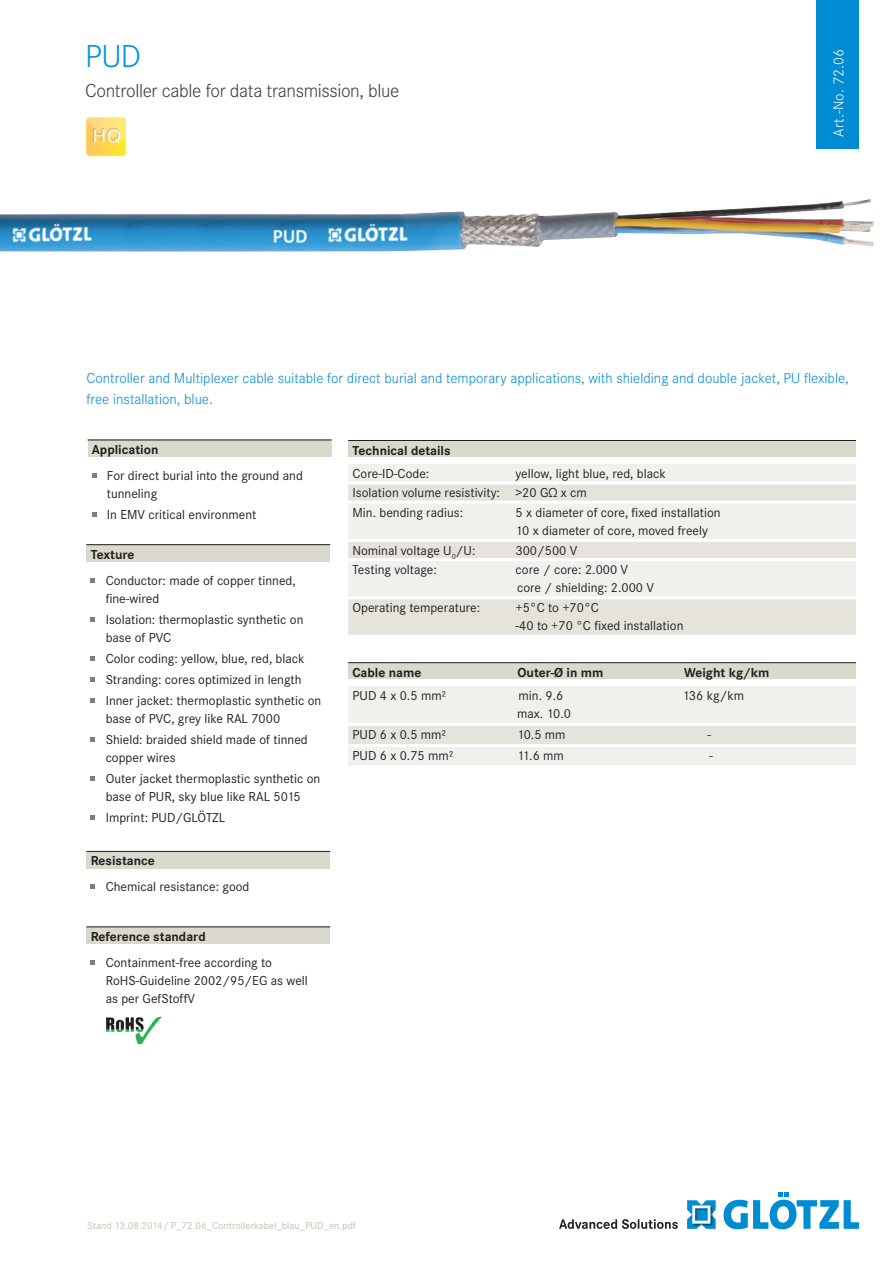
<style>
.page{position:relative;width:893px;height:1263px;background:#fff}
.page>*{position:absolute;margin:0;border:0;box-sizing:border-box;transform-origin:0 0}
.t1{font:300 33px "Corporate S";color:#0094d6}
.t2{font:300 19.5px "Corporate S";letter-spacing:-.02em;color:#3e3e3f}
.t3{font:300 15px/21px "Corporate S";color:#008cd3}
.t4{font:300 15px "Corporate S";letter-spacing:.01em;color:#fff}
.t5{font:13.5px/18px "Corporate S";color:#231f20}
.t6{font:700 13.5px "Corporate S";color:#231f20}
.t7{font:10.5px "Corporate S";color:#c5c0b1}
</style>
<div class="page">
<svg style="left:687px;top:1200px;width:29px;height:29px"></svg>
<svg style="left:723px;top:1192px;width:136px;height:37px"></svg>
<div style="left:816px;top:0;width:43px;height:149px;background:#008cd3"></div>
<svg style="left:559px;top:1219px;width:119px;height:10px"></svg>
<div style="left:88px;top:440px;width:243px;height:17px;background:#dbd8cd"></div>
<hr style="left:88px;top:440px;width:243px;height:1px;background:#231f20">
<svg style="left:92px;top:473px;width:4px;height:5px"></svg>
<svg style="left:92px;top:512px;width:4px;height:5px"></svg>
<div style="left:86px;top:545px;width:244px;height:17px;background:#dbd8cd"></div>
<hr style="left:86px;top:544px;width:244px;height:1px;background:#231f20">
<svg style="left:91px;top:578px;width:4px;height:4px"></svg>
<svg style="left:91px;top:617px;width:4px;height:4px"></svg>
<svg style="left:91px;top:656px;width:4px;height:4px"></svg>
<svg style="left:91px;top:677px;width:4px;height:4px"></svg>
<svg style="left:91px;top:698px;width:4px;height:4px"></svg>
<svg style="left:91px;top:737px;width:4px;height:4px"></svg>
<svg style="left:91px;top:776px;width:4px;height:4px"></svg>
<svg style="left:91px;top:815px;width:4px;height:4px"></svg>
<div style="left:86px;top:851px;width:244px;height:17px;background:#dbd8cd"></div>
<hr style="left:86px;top:851px;width:244px;height:1px;background:#231f20">
<svg style="left:91px;top:885px;width:4px;height:4px"></svg>
<div style="left:858px;top:662px;width:16px;height:538px;background:#fff"></div>
<img style="left:85px;top:117px;width:41px;height:39px">
<div style="left:348px;top:440px;width:540px;height:17px;background:#dbd8cd"></div>
<div style="left:348px;top:464px;width:508px;height:17px;background:#f1f0ed"></div>
<svg style="left:348px;top:484px;width:508px;height:151px;background:#ebe9e4"></svg>
<hr style="left:348px;top:440px;width:540px;height:1px;background:#231f20">
<hr style="left:348px;top:558px;width:540px;height:3px;background:#fff">
<hr style="left:348px;top:596px;width:540px;height:3px;background:#fff">
<hr style="left:348px;top:501px;width:540px;height:3px;background:#fff">
<hr style="left:348px;top:539px;width:540px;height:3px;background:#fff">
<svg style="left:348px;top:663px;width:508px;height:102px;background:#ebeae5"></svg>
<hr style="left:348px;top:662px;width:542px;height:1px;background:#231f20">
<hr style="left:348px;top:723px;width:541px;height:3px;background:#fff">
<hr style="left:348px;top:744px;width:541px;height:3px;background:#fff">
<div style="left:857px;top:425px;width:36px;height:381px;background:#fff"></div>
<img style="left:0;top:199px;width:874px;height:53px">
<div style="left:86px;top:927px;width:244px;height:17px;background:#dbd8cd"></div>
<hr style="left:86px;top:926px;width:244px;height:1px;background:#231f20">
<svg style="left:91px;top:960px;width:4px;height:5px"></svg>
<img style="left:106px;top:1016px;width:55px;height:28px">
<h1 class="t1" style="left:85px;top:46px;width:58px">PUD</h1>
<h2 class="t2" style="left:85px;top:84px;width:316px">Controller cable for data transmission, blue</h2>
<p class="t4" style="left:833px;top:137px;width:89px;rotate:-90deg">Art.-No. 72.06</p>
<p class="t3" style="left:86px;top:369px;width:764px">Controller and Multiplexer cable suitable for direct burial and temporary applications, with shielding and double jacket, PU flexible, free installation, blue.</p>
<p class="t6" style="left:92px;top:445px;width:68px">Application</p>
<p class="t5" style="left:107px;top:468px;width:198px">For direct burial into the ground and tunneling</p>
<p class="t5" style="left:107px;top:507px;width:151px">In EMV critical environment</p>
<p class="t6" style="left:91px;top:550px;width:45px">Texture</p>
<p class="t5" style="left:106px;top:572px;width:191px">Conductor: made of copper tinned, fine-wired</p>
<p class="t5" style="left:106px;top:611px;width:199px">Isolation: thermoplastic synthetic on base of PVC</p>
<p class="t5" style="left:106px;top:649px;width:217px;line-height:21px">Color coding: yellow, blue, red, black<br>Stranding: cores optimized in length<br>Inner jacket: thermoplastic synthetic on</p>
<p class="t5" style="left:106px;top:709px;width:204px;line-height:21px">base of PVC, grey like RAL 7000<br>Shield: braided shield made of tinned</p>
<p class="t5" style="left:106px;top:748px;width:216px;line-height:21px">copper wires<br>Outer jacket thermoplastic synthetic on</p>
<p class="t5" style="left:106px;top:787px;width:197px;line-height:21px">base of PUR, sky blue like RAL 5015<br>Imprint: PUD/GLÖTZL</p>
<p class="t6" style="left:91px;top:856px;width:66px">Resistance</p>
<p class="t5" style="left:106px;top:879px;width:145px">Chemical resistance: good</p>
<p class="t6" style="left:91px;top:932px;width:117px">Reference standard</p>
<p class="t5" style="left:106px;top:955px;width:204px">Containment-free according to<br>RoHS-Guideline 2002/95/EG as well as per GefStoffV</p>
<p class="t6" style="left:352px;top:446px;width:100px">Technical details</p>
<p class="t5" style="left:352px;top:466px;width:78px">Core-ID-Code:</p>
<p class="t5" style="left:352px;top:466px;width:315px;line-height:19.2px;text-indent:163px">yellow, light blue, red, black<br>Isolation volume resistivity: &gt;20 GΩ x cm<br>Min. bending radius:</p>
<p class="t5" style="left:516px;top:504px;width:207px">5 x diameter of core, fixed installation<br>10 x diameter of core, moved freely</p>
<p class="t5" style="left:352px;top:543px;width:125px">Nominal voltage U<sub>0</sub>/U:</p>
<p class="t5" style="left:516px;top:543px;width:63px">300/500 V</p>
<p class="t5" style="left:352px;top:562px;width:86px">Testing voltage:</p>
<p class="t5" style="left:516px;top:562px;width:140px">core / core: 2.000 V core / shielding: 2.000 V</p>
<p class="t5" style="left:352px;top:600px;width:129px">Operating temperature:</p>
<p class="t5" style="left:516px;top:600px;width:169px">+5°C to +70°C<br>-40 to +70 °C fixed installation</p>
<p class="t6" style="left:352px;top:668px;width:70px">Cable name</p>
<p class="t6" style="left:517px;top:668px;width:87px">Outer-Ø in mm</p>
<p class="t6" style="left:684px;top:668px;width:87px">Weight kg/km</p>
<p class="t5" style="left:352px;top:688px;width:95px">PUD 4 x 0.5 mm²</p>
<p class="t5" style="left:519px;top:688px;width:46px">min. 9.6</p>
<p class="t5" style="left:682px;top:688px;width:63px">136 kg/km</p>
<p class="t5" style="left:517px;top:706px;width:55px">max. 10.0</p>
<p class="t5" style="left:352px;top:727px;width:95px">PUD 6 x 0.5 mm²</p>
<p class="t5" style="left:517px;top:727px;width:50px">10.5 mm</p>
<p class="t5" style="left:708px;top:727px;width:5px">-</p>
<p class="t5" style="left:352px;top:748px;width:103px">PUD 6 x 0.75 mm²</p>
<p class="t5" style="left:517px;top:748px;width:48px">11.6 mm</p>
<p class="t5" style="left:709px;top:748px;width:5px">-</p>
<p class="t7" style="left:87px;top:1222px;width:270px">Stand 13.08.2014/ P_72.06_Controllerkabel_blau_PUD_en.pdf</p>
</div>
